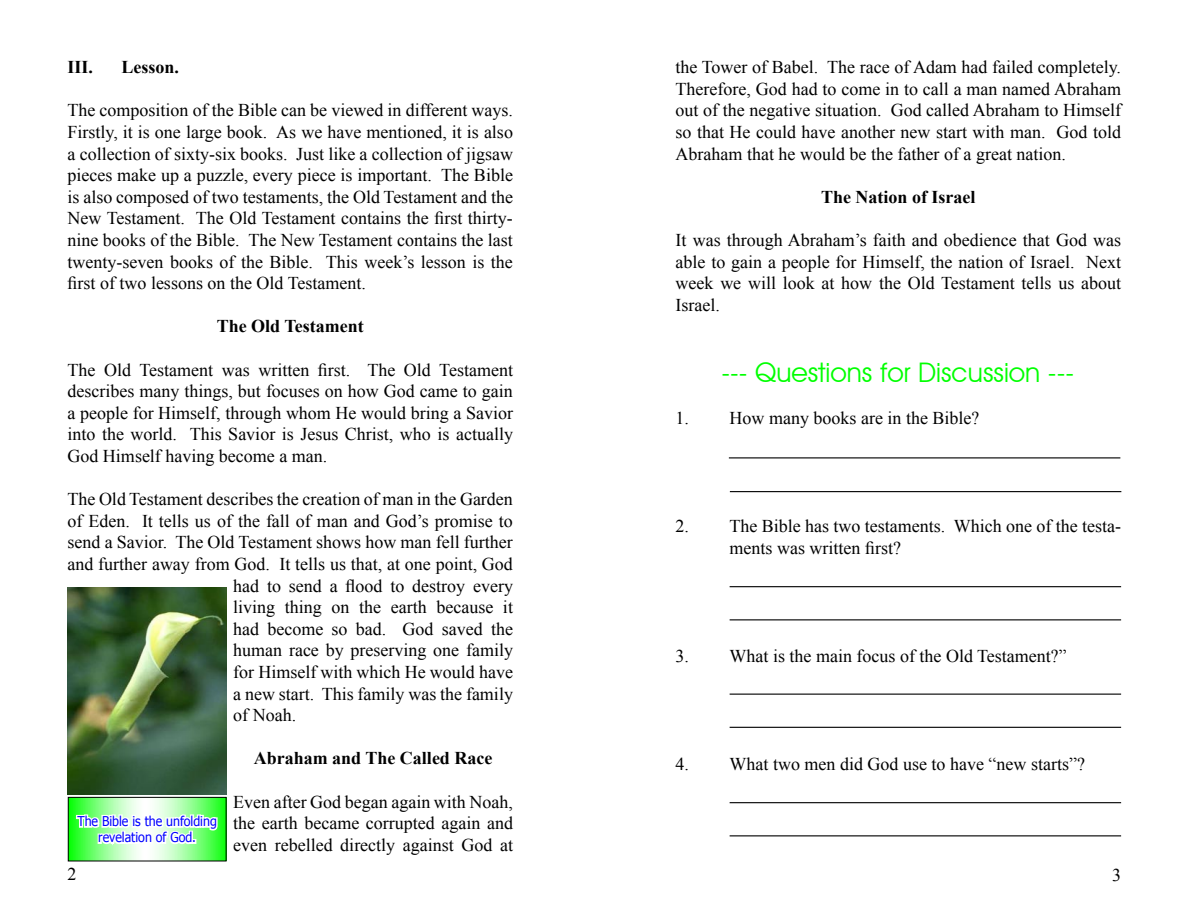
<style>
.page{position:relative;width:1188px;height:918px;background:#fff}
.page>*{position:absolute;margin:0;border:0;box-sizing:border-box;transform-origin:0 0}
.t1{font:27px "Avant Garde IT Cby BT";color:#0f0}
.t2{font:18px/21.6px "Times New Roman";color:#000;text-align:justify}
.t3{font:700 18px "Times New Roman";color:#000}
.t4{font:13.5px/16.2px "Tahoma";color:#00f;text-align:center;scale:.92 1}
</style>
<div class="page">
<img style="left:68px;top:588px;width:158px;height:207px">
<svg style="left:70px;top:799px;width:155px;height:60px;background:#8fff8f"></svg>
<svg style="left:74px;top:813px;width:146px;height:37px"></svg>
<div style="left:68px;top:797px;width:159px;height:64px;border:1px solid #000"></div>
<hr style="left:729px;top:457px;width:391px;height:1px;background:#000">
<hr style="left:730px;top:491px;width:391px;height:1px;background:#000">
<hr style="left:730px;top:586px;width:391px;height:1px;background:#000">
<hr style="left:730px;top:619px;width:391px;height:1px;background:#000">
<hr style="left:730px;top:694px;width:391px;height:1px;background:#000">
<hr style="left:730px;top:727px;width:391px;height:1px;background:#000">
<hr style="left:730px;top:802px;width:391px;height:1px;background:#000">
<hr style="left:730px;top:835px;width:391px;height:1px;background:#000">
<p class="t3" style="left:68px;top:55px;width:27px">III.</p>
<p class="t3" style="left:122px;top:55px;width:59px">Lesson.</p>
<p class="t2" style="left:68px;top:99px;width:447px">The composition of the Bible can be viewed in different ways.<br>Firstly, it is one large book. As we have mentioned, it is also a collection of sixty-six books. Just like a collection of jigsaw pieces make up a puzzle, every piece is important. The Bible is also composed of two testaments, the Old Testament and the New Testament. The Old Testament contains the first thirty&shy;nine books of the Bible. The New Testament contains the last twenty-seven books of the Bible. This week’s lesson is the first of two lessons on the Old Testament.</p>
<p class="t3" style="left:217px;top:314px;width:149px">The Old Testament</p>
<p class="t2" style="left:68px;top:359px;width:447px">The Old Testament was written first. The Old Testament describes many things, but focuses on how God came to gain a people for Himself, through whom He would bring a Savior into the world. This Savior is Jesus Christ, who is actually God Himself having become a man.</p>
<p class="t2" style="left:68px;top:488px;width:447px">The Old Testament describes the creation of man in the Garden</p>
<p class="t2" style="left:68px;top:510px;width:447px">of Eden. It tells us of the fall of man and God’s promise to</p>
<p class="t2" style="left:68px;top:531px;width:447px">send a Savior. The Old Testament shows how man fell further</p>
<p class="t2" style="left:68px;top:553px;width:447px">and further away from God. It tells us that, at one point, God</p>
<p class="t2" style="left:233px;top:575px;width:281px">had to send a flood to destroy every</p>
<p class="t2" style="left:233px;top:596px;width:281px">living thing on the earth because it</p>
<p class="t2" style="left:233px;top:618px;width:281px">had become so bad. God saved the</p>
<p class="t2" style="left:233px;top:639px;width:281px">human race by preserving one family</p>
<p class="t2" style="left:233px;top:661px;width:281px">for Himself with which He would have</p>
<p class="t2" style="left:233px;top:683px;width:281px">a new start. This family was the family</p>
<p class="t2" style="left:233px;top:704px;width:64px">of Noah.</p>
<p class="t3" style="left:254px;top:746px;width:240px">Abraham and The Called Race</p>
<p class="t2" style="left:233px;top:791px;width:281px">Even after God began again with Noah, the earth became corrupted again and even rebelled directly against God at</p>
<p class="t4" style="left:77px;top:813px;width:153px">The Bible is the unfolding revelation of God.</p>
<p class="t2" style="left:68px;top:863px;width:10px">2</p>
<p class="t2" style="left:676px;top:56px;width:447px">the Tower of Babel. The race of Adam had failed completely.<br>Therefore, God had to come in to call a man named Abraham out of the negative situation. God called Abraham to Himself so that He could have another new start with man. God told Abraham that he would be the father of a great nation.</p>
<p class="t3" style="left:821px;top:184px;width:156px">The Nation of Israel</p>
<p class="t2" style="left:676px;top:229px;width:447px">It was through Abraham’s faith and obedience that God was able to gain a people for Himself, the nation of Israel. Next week we will look at how the Old Testament tells us about Israel.</p>
<h1 class="t1" style="left:721px;top:356px;width:354px">--- Questions for Discussion ---</h1>
<p class="t2" style="left:676px;top:407px;width:305px">1. How many books are in the Bible?</p>
<p class="t2" style="left:730px;top:515px;width:393px;text-indent:-54px">2. The Bible has two testaments. Which one of the testa&shy;ments was written first?</p>
<p class="t2" style="left:676px;top:645px;width:392px">3. What is the main focus of the Old Testament?”</p>
<p class="t2" style="left:676px;top:753px;width:411px">4. What two men did God use to have “new starts”?</p>
<p class="t2" style="left:1112px;top:864px;width:10px">3</p>
</div>
